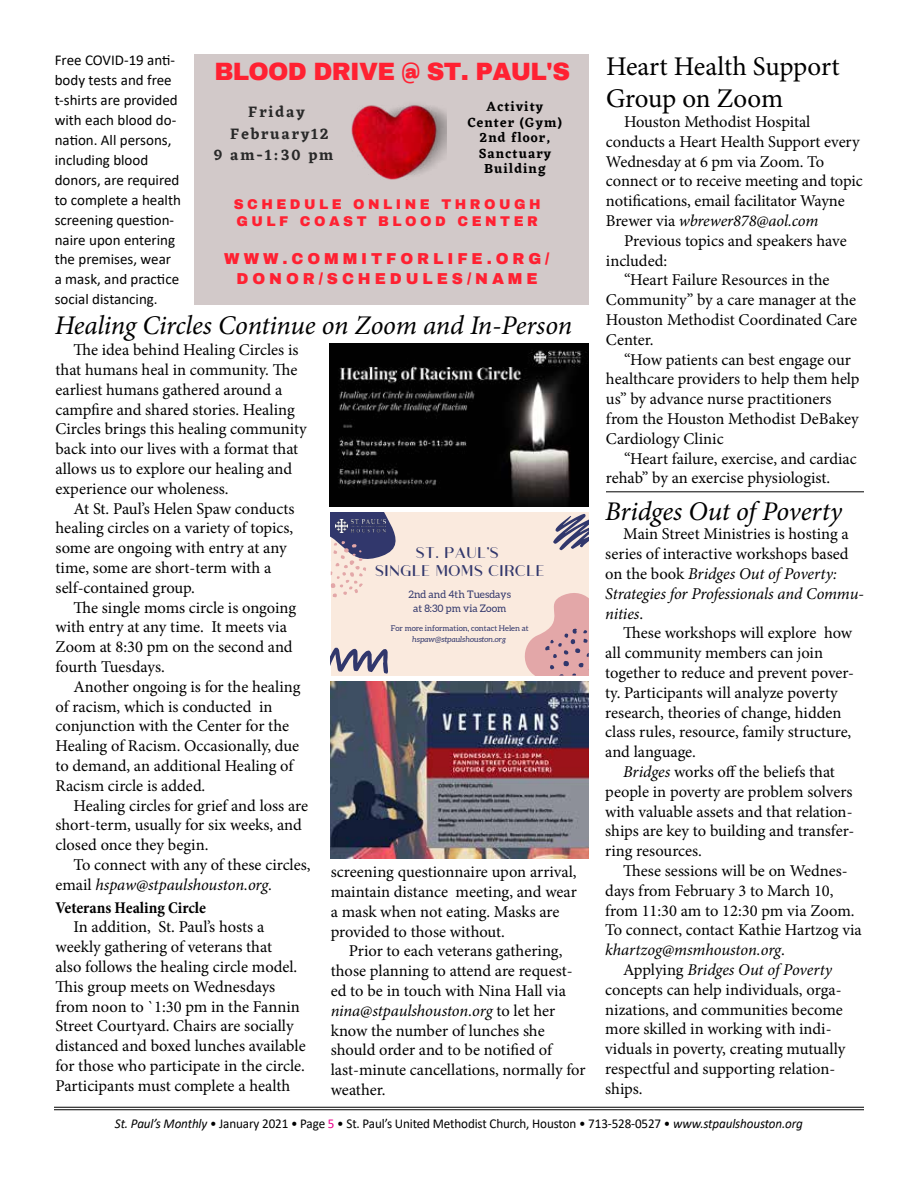
<style>
.page{position:relative;width:918px;height:1188px;background:#fff}
.page>*{position:absolute;margin:0;border:0;box-sizing:border-box;transform-origin:0 0}
.t1{font:italic 27px "Minion Pro";letter-spacing:-.01em;color:#000}
.t2{font:27px/32.4px "Minion Pro";letter-spacing:-.01em;color:#000}
.t3{font:900 24.45px "Archivo";letter-spacing:-.03em;color:#ff2132}
.t4{font:16.5px/19.8px "Minion Pro";color:#000}
.t5{font:italic 16.5px "Minion Pro";letter-spacing:-.005em;color:#000}
.t6{font:16.5px/18px "Athena";color:#31376c;text-align:center}
.t7{font:700 condensed 16.5px "Minion Pro";letter-spacing:-.005em;color:#000}
.t8{font:900 15.45px/20.1px "Archivo";letter-spacing:.255em;color:#ff2132;text-align:center}
.t9{font:600 15.45px "Eczar";letter-spacing:.12em;color:#292929}
.t10{font:15px/20px "Calibri";color:#000}
.t11{font:900 13.8px/17.9px "Archivo";letter-spacing:.255em;color:#ff2132}
.t12{font:13.5px "Calibri";letter-spacing:-.01em;color:#000}
.t13{font:600 13.5px/15.5px "Eczar";letter-spacing:.075em;color:#000;text-align:center}
.t14{font:10.35px/14.4px "Aleo";color:#31376c;text-align:center}
.t15{font:7.95px "Aleo";color:#31376c}
.t16{font:italic 7.95px "Aleo";color:#31376c}
.s1{font-style:italic}
.s2{font-style:normal}
.s3{color:#ec008c}
</style>
<div class="page">
<hr style="left:54px;top:1107px;width:810px;height:1px;background:#000">
<hr style="left:54px;top:1109px;width:810px;height:1px;background:#000">
<img style="left:329px;top:343px;width:260px;height:163px">
<div style="left:331px;top:512px;width:258px;height:164px;background:#faeade"></div>
<svg style="left:331px;top:512px;width:65px;height:85px"></svg>
<svg style="left:524px;top:593px;width:65px;height:83px"></svg>
<svg style="left:331px;top:648px;width:57px;height:26px"></svg>
<svg style="left:553px;top:514px;width:36px;height:36px"></svg>
<img style="left:335px;top:519px;width:50px;height:13px">
<img style="left:331px;top:682px;width:257px;height:177px">
<div style="left:194px;top:54px;width:395px;height:250px;background:#d2c9c9"></div>
<img style="left:352px;top:104px;width:94px;height:75px">
<hr style="left:606px;top:492px;width:258px;height:1px;background:#000">
<p class="t10" style="left:55px;top:50px;width:128px">Free COVID-19 anti&shy;body tests and free t-shirts are provided with each blood do&shy;nation. All persons, including blood donors, are required to complete a health screening question&shy;naire upon entering the premises, wear a mask, and practice social distancing.</p>
<h2 class="t3" style="left:214px;top:56px;width:357px">BLOOD DRIVE @ ST. PAUL'S</h2>
<p class="t9" style="left:248px;top:103px;width:58px">Friday</p>
<p class="t9" style="left:230px;top:124px;width:100px">February12</p>
<p class="t9" style="left:214px;top:146px;width:121px">9 am-1:30 pm</p>
<p class="t13" style="left:468px;top:99px;width:95px">Activity<br>Center (Gym)<br>2nd floor,<br>Sanctuary<br>Building</p>
<p class="t11" style="left:234px;top:195px;width:308px">SCHEDULE ONLINE THROUGH<br>GULF COAST BLOOD CENTER</p>
<p class="t8" style="left:224px;top:248px;width:327px">WWW.COMMITFORLIFE.ORG/<br>DONOR/SCHEDULES/NAME</p>
<h1 class="t1" style="left:55px;top:306px;width:519px">Healing Circles Continue on Zoom and In-Person</h1>
<p class="t4" style="left:55px;top:340px;width:253px;text-indent:18px">The idea behind Healing Circles is that humans heal in community. The earliest humans gathered around a campfire and shared stories. Healing Circles brings this healing community back into our lives with a format that allows us to explore our healing and experience our wholeness.</p>
<p class="t4" style="left:55px;top:498px;width:241px;text-indent:18px">At St. Paul’s Helen Spaw conducts healing circles on a variety of topics, some are ongoing with entry at any time, some are short-term with a self-contained group.</p>
<p class="t4" style="left:55px;top:597px;width:242px;text-indent:18px">The single moms circle is ongoing with entry at any time. It meets via<br>Zoom at 8:30 pm on the second and fourth Tuesdays.</p>
<p class="t4" style="left:55px;top:677px;width:247px;text-indent:18px">Another ongoing is for the healing of racism, which is conducted in conjunction with the Center for the Healing of Racism. Occasionally, due to demand, an additional Healing of Racism circle is added.</p>
<p class="t4" style="left:55px;top:795px;width:254px;text-indent:18px">Healing circles for grief and loss are short-term, usually for six weeks, and closed once they begin.</p>
<p class="t4" style="left:55px;top:855px;width:257px;text-indent:18px">To connect with any of these circles, email <span class="s1">hspaw@stpaulshouston.org.</span></p>
<p class="t7" style="left:55px;top:896px;width:152px">Veterans Healing Circle</p>
<p class="t4" style="left:55px;top:917px;width:252px;text-indent:18px">In addition, St. Paul’s hosts a weekly gathering of veterans that<br>also follows the healing circle model.<br>This group meets on Wednesdays from noon to `1:30 pm in the Fannin Street Courtyard. Chairs are socially distanced and boxed lunches available for those who participate in the circle.<br>Participants must complete a health</p>
<p class="t6" style="left:375px;top:543px;width:171px">ST. PAUL'S<br>SINGLE MOMS CIRCLE</p>
<p class="t14" style="left:409px;top:587px;width:104px">2nd and 4th Tuesdays at 8:30 pm via Zoom</p>
<p class="t15" style="left:391px;top:624px;width:139px">For more information, contact Helen at</p>
<p class="t16" style="left:412px;top:635px;width:95px">hspaw@stpaulshouston.org</p>
<p class="t4" style="left:331px;top:862px;width:248px">screening questionnaire upon arrival, maintain distance meeting, and wear a mask when not eating. Masks are provided to those without.</p>
<p class="t4" style="left:331px;top:941px;width:256px;text-indent:18px">Prior to each veterans gathering, those planning to attend are request&shy;ed to be in touch with Nina Hall via <span class="s1">nina@stpaulshouston.org</span> to let her know the number of lunches she should order and to be notified of last-minute cancellations, normally for weather.</p>
<h1 class="t2" style="left:606px;top:50px;width:235px">Heart Health Support<br>Group on Zoom</h1>
<p class="t4" style="left:606px;top:112px;width:258px;text-indent:18px">Houston Methodist Hospital conducts a Heart Health Support every Wednesday at 6 pm via Zoom. To connect or to receive meeting and topic notifications, email facilitator Wayne Brewer via <span class="s1">wbrewer878@aol.com</span></p>
<p class="t4" style="left:606px;top:231px;width:242px;text-indent:18px">Previous topics and speakers have included:</p>
<p class="t4" style="left:606px;top:270px;width:253px;text-indent:18px">“Heart Failure Resources in the<br>Community” by a care manager at the<br>Houston Methodist Coordinated Care<br>Center.</p>
<p class="t4" style="left:606px;top:349px;width:255px;text-indent:18px">“How patients can best engage our healthcare providers to help them help us” by advance nurse practitioners from the Houston Methodist DeBakey<br>Cardiology Clinic</p>
<p class="t4" style="left:606px;top:448px;width:252px;text-indent:18px">“Heart failure, exercise, and cardiac rehab” by an exercise physiologist.</p>
<h1 class="t1" style="left:605px;top:492px;width:238px">Bridges Out of Poverty</h1>
<p class="t4" style="left:605px;top:524px;width:260px;text-indent:18px">Main Street Ministries is hosting a series of interactive workshops based on the book <span class="s1">Bridges Out of Poverty:<br>Strategies for Professionals and Commu&shy;nities</span>.</p>
<p class="t4" style="left:605px;top:623px;width:250px;text-indent:18px">These workshops will explore how all community members can join together to reduce and prevent pover&shy;ty. Participants will analyze poverty research, theories of change, hidden class rules, resource, family structure, and language.</p>
<p class="t4" style="left:605px;top:762px;width:251px;text-indent:18px"><span class="s1">Bridges</span> works off the beliefs that people in poverty are problem solvers with valuable assets and that relation&shy;ships are key to building and transfer&shy;ring resources.</p>
<p class="t4" style="left:623px;top:861px;width:226px">These sessions will be on Wednes-</p>
<p class="t4" style="left:605px;top:881px;width:230px">days from February 3 to March 10,</p>
<p class="t4" style="left:605px;top:900px;width:251px">from 11:30 am to 12:30 pm via Zoom.</p>
<p class="t4" style="left:605px;top:920px;width:258px">To connect, contact Kathie Hartzog via</p>
<p class="t5" style="left:605px;top:939px;width:181px">khartzog@msmhouston.org<span class="s2">.</span></p>
<p class="t5" style="left:623px;top:958px;width:210px"><span class="s2">Applying</span> Bridges Out of Poverty</p>
<p class="t4" style="left:605px;top:980px;width:238px">concepts can help individuals, orga-</p>
<p class="t4" style="left:605px;top:999px;width:239px">nizations, and communities become</p>
<p class="t4" style="left:605px;top:1019px;width:228px">more skilled in working with indi-</p>
<p class="t4" style="left:605px;top:1039px;width:242px">viduals in poverty, creating mutually</p>
<p class="t4" style="left:605px;top:1059px;width:232px">respectful and supporting relation-</p>
<p class="t4" style="left:605px;top:1079px;width:39px">ships.</p>
<p class="t12" style="left:115px;top:1115px;width:690px"><span class="s1">St. Paul’s Monthly</span> • January 2021 • Page <span class="s3">5</span> • St. Paul’s United Methodist Church, Houston • 713-528-0527 • <span class="s1">www.stpaulshouston.org</span></p>
</div>
